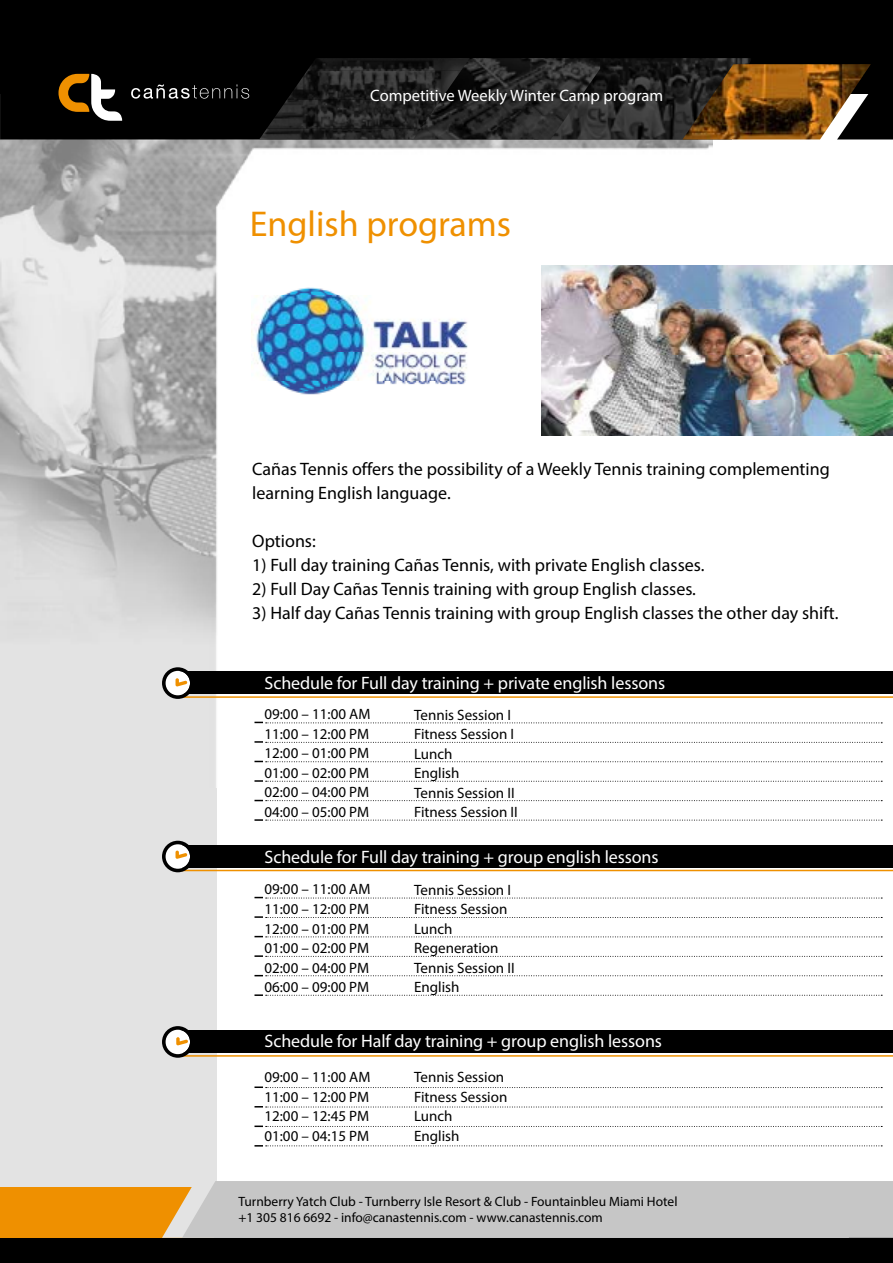
<style>
.page{position:relative;width:893px;height:1263px;background:#fff}
.page>*{position:absolute;margin:0;border:0;box-sizing:border-box;transform-origin:0 0}
.t1{font:36px "Myriad Pro";color:#ef9000}
.t2{font:18px/24px "Myriad Pro";color:#000}
.t3{font:18px "Myriad Pro";letter-spacing:-.005em;color:#fff}
.t4{font:16.5px "Myriad Pro";color:#fff}
.t5{font:15px/19.5px "Myriad Pro";color:#000;text-align:justify}
.t6{font:13.5px/16.2px "Myriad Pro";color:#000}
</style>
<div class="page">
<div style="left:0;top:216px;width:216px;height:1013px;background:#e3e3e3"></div>
<img style="left:0;top:139px;width:712px;height:624px">
<div style="left:0;top:0;width:893px;height:94px;background:#000"></div>
<div style="left:0;top:73px;width:287px;height:66px;background:#000"></div>
<img style="left:600px;top:58px;width:151px;height:81px">
<img style="left:421px;top:58px;width:179px;height:81px">
<img style="left:307px;top:58px;width:163px;height:13px">
<img style="left:287px;top:71px;width:174px;height:29px">
<img style="left:267px;top:100px;width:174px;height:29px">
<img style="left:259px;top:129px;width:162px;height:10px">
<svg style="left:871px;top:94px;width:22px;height:45px"></svg>
<svg style="left:58px;top:74px;width:64px;height:47px"></svg>
<svg style="left:131px;top:84px;width:118px;height:15px"></svg>
<div style="left:0;top:1230px;width:893px;height:33px;background:#000"></div>
<div style="left:0;top:1187px;width:213px;height:51px;background:#ef9000"></div>
<div style="left:162px;top:1181px;width:731px;height:57px;background:#c6c6c6"></div>
<img style="left:682px;top:64px;width:189px;height:75px">
<div style="left:178px;top:845px;width:715px;height:23px;background:#000"></div>
<div style="left:178px;top:1030px;width:715px;height:23px;background:#000"></div>
<hr style="left:179px;top:870px;width:714px;height:1px;background:#ef9000">
<hr style="left:179px;top:1055px;width:714px;height:2px;background:#ef9000">
<svg style="left:162px;top:841px;width:32px;height:31px"></svg>
<svg style="left:162px;top:1026px;width:32px;height:32px"></svg>
<div style="left:178px;top:671px;width:715px;height:23px;background:#000"></div>
<img style="left:251px;top:267px;width:221px;height:148px">
<img style="left:541px;top:266px;width:352px;height:170px">
<hr style="left:179px;top:696px;width:714px;height:2px;background:#ef9000">
<svg style="left:162px;top:667px;width:32px;height:32px"></svg>
<svg style="left:254px;top:722px;width:628px;height:1px"></svg>
<svg style="left:254px;top:897px;width:628px;height:2px"></svg>
<svg style="left:254px;top:741px;width:628px;height:2px"></svg>
<svg style="left:254px;top:916px;width:628px;height:2px"></svg>
<svg style="left:254px;top:761px;width:628px;height:1px"></svg>
<svg style="left:254px;top:936px;width:628px;height:1px"></svg>
<svg style="left:254px;top:1086px;width:628px;height:2px"></svg>
<svg style="left:254px;top:780px;width:628px;height:2px"></svg>
<svg style="left:254px;top:955px;width:628px;height:2px"></svg>
<svg style="left:254px;top:1106px;width:628px;height:1px"></svg>
<svg style="left:254px;top:800px;width:628px;height:1px"></svg>
<svg style="left:254px;top:975px;width:628px;height:1px"></svg>
<svg style="left:254px;top:1125px;width:628px;height:2px"></svg>
<svg style="left:254px;top:819px;width:628px;height:2px"></svg>
<svg style="left:254px;top:994px;width:628px;height:2px"></svg>
<svg style="left:254px;top:1145px;width:628px;height:1px"></svg>
<p class="t4" style="left:370px;top:85px;width:295px">Competitive Weekly Winter Camp program</p>
<h1 class="t1" style="left:250px;top:202px;width:263px">English programs</h1>
<p class="t2" style="left:252px;top:457px;width:579px">Cañas Tennis offers the possibility of a Weekly Tennis training complementing learning English language.</p>
<p class="t2" style="left:252px;top:529px;width:65px">Options:</p>
<p class="t2" style="left:252px;top:553px;width:454px">1) Full day training Cañas Tennis, with private English classes.</p>
<p class="t2" style="left:252px;top:577px;width:445px">2) Full Day Cañas Tennis training with group English classes.</p>
<p class="t2" style="left:252px;top:601px;width:588px">3) Half day Cañas Tennis training with group English classes the other day shift.</p>
<p class="t3" style="left:264px;top:672px;width:402px">Schedule for Full day training + private english lessons</p>
<p class="t5" style="left:264px;top:704px;width:107px">09:00 – 11:00 AM 11:00 – 12:00 PM 12:00 – 01:00 PM 01:00 – 02:00 PM 02:00 – 04:00 PM 04:00 – 05:00 PM</p>
<p class="t5" style="left:414px;top:705px;width:105px;text-align:left">Tennis Session I<br>Fitness Session I<br>Lunch<br>English<br>Tennis Session II<br>Fitness Session II</p>
<p class="t3" style="left:264px;top:845px;width:396px">Schedule for Full day training + group english lessons</p>
<p class="t5" style="left:264px;top:879px;width:107px">09:00 – 11:00 AM 11:00 – 12:00 PM 12:00 – 01:00 PM 01:00 – 02:00 PM 02:00 – 04:00 PM 06:00 – 09:00 PM</p>
<p class="t5" style="left:414px;top:880px;width:102px;text-align:left">Tennis Session I<br>Fitness Session<br>Lunch<br>Regeneration<br>Tennis Session II<br>English</p>
<p class="t3" style="left:264px;top:1030px;width:399px">Schedule for Half day training + group english lessons</p>
<p class="t5" style="left:264px;top:1067px;width:107px">09:00 – 11:00 AM 11:00 – 12:00 PM 12:00 – 12:45 PM 01:00 – 04:15 PM</p>
<p class="t5" style="left:414px;top:1067px;width:95px;text-align:left">Tennis Session<br>Fitness Session<br>Lunch<br>English</p>
<p class="t6" style="left:238px;top:1193px;width:441px">Turnberry Yatch Club - Turnberry Isle Resort &amp; Club - Fountainbleu Miami Hotel +1 305 816 6692 - info@canastennis.com - www.canastennis.com</p>
</div>
